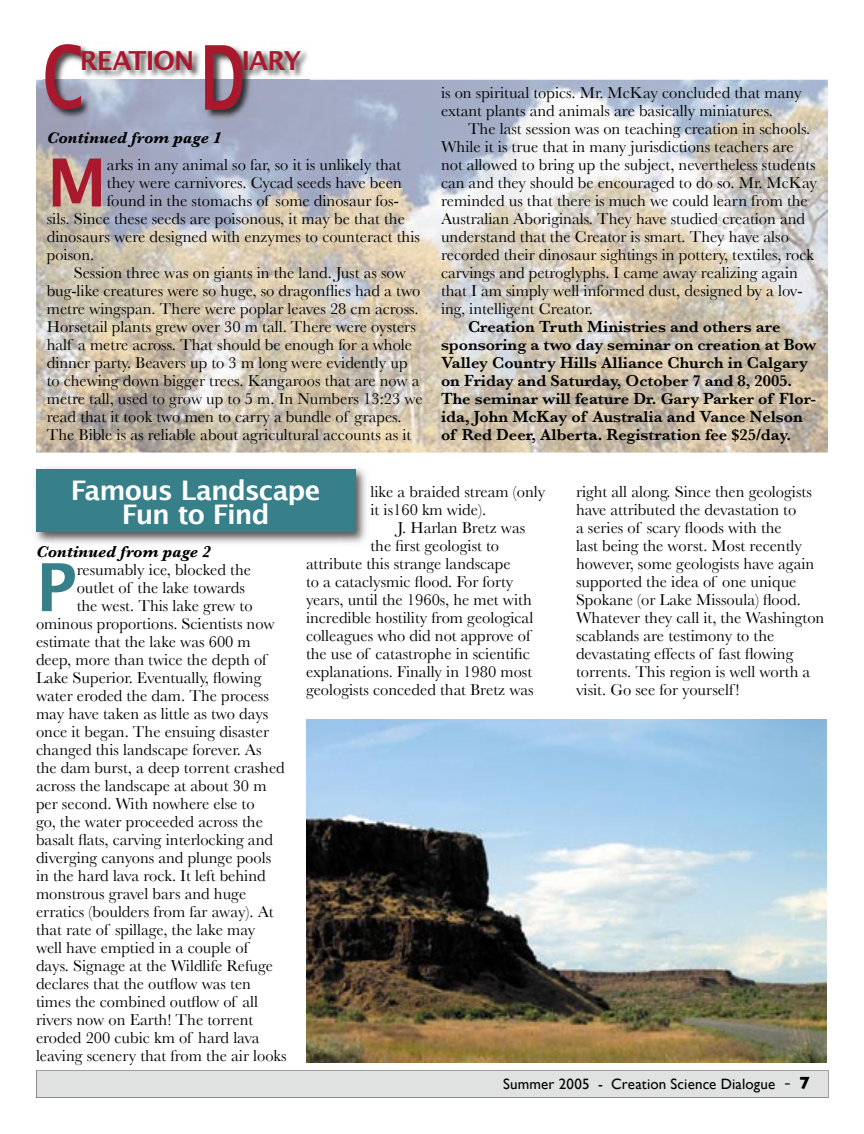
<style>
.page{position:relative;width:864px;height:1134px;background:#fff}
.page>*{position:absolute;margin:0;border:0;box-sizing:border-box;transform-origin:0 0}
.t1{font:700 66.3px "Lucida Grande";color:#378089}
.t2{font:700 66.3px "Lucida Grande";color:#a9192d}
.t3{font:700 27px/24px "Lucida Grande";letter-spacing:-.04em;color:#fff;text-align:center}
.t4{font:700 26.25px "Lucida Grande";letter-spacing:-.04em;color:#a9192d}
.t5{font:16.5px/18px "Baskerville";color:#000}
.t6{font:600 16.5px/18px "Baskerville";color:#000}
.t7{font:italic 700 16.5px "Baskerville";color:#000}
.t8{font:15px "Gill Sans";letter-spacing:.01em;color:#000}
.s1{font-family:"Skia";font-size:18px}
.s2{font-weight:700;font-size:18px}
</style>
<div class="page">
<svg style="left:36px;top:1070px;width:793px;height:28px;background:#dadbdb"></svg>
<img style="left:306px;top:720px;width:521px;height:342px">
<img style="left:36px;top:80px;width:792px;height:373px">
<img style="left:44px;top:45px;width:265px;height:76px">
<svg style="left:45px;top:44px;width:36px;height:65px"></svg>
<svg style="left:205px;top:45px;width:38px;height:65px;background:#a25362"></svg>
<img style="left:34px;top:467px;width:333px;height:77px">
<img style="left:41px;top:546px;width:170px;height:1px">
<div style="left:36px;top:470px;width:320px;height:62px;background:#378089"></div>
<h3 class="t4" style="left:80px;top:45px;width:116px">REATION</h3>
<h3 class="t4" style="left:241px;top:45px;width:61px">IARY</h3>
<p class="t7" style="left:47px;top:128px;width:176px">Continued from page 1</p>
<h1 class="t2" style="left:47px;top:145px;width:62px">M</h1>
<p class="t5" style="left:107px;top:156px;width:296px">arks in any animal so far, so it is unlikely that</p>
<p class="t5" style="left:107px;top:174px;width:296px">they were carnivores. Cycad seeds have been</p>
<p class="t5" style="left:107px;top:192px;width:293px">found in the stomachs of some dinosaur fos-</p>
<p class="t5" style="left:47px;top:210px;width:360px">sils. Since these seeds are poisonous, it may be that the</p>
<p class="t5" style="left:47px;top:228px;width:375px">dinosaurs were designed with enzymes to counteract this</p>
<p class="t5" style="left:47px;top:246px;width:49px">poison.</p>
<p class="t5" style="left:74px;top:264px;width:334px">Session three was on giants in the land. Just as sow</p>
<p class="t5" style="left:47px;top:282px;width:375px">bug-like creatures were so huge, so dragonflies had a two</p>
<p class="t5" style="left:47px;top:300px;width:373px">metre wingspan. There were poplar leaves 28 cm across.</p>
<p class="t5" style="left:47px;top:318px;width:371px">Horsetail plants grew over 30 m tall. There were oysters</p>
<p class="t5" style="left:47px;top:336px;width:367px">half a metre across. That should be enough for a whole</p>
<p class="t5" style="left:47px;top:354px;width:362px">dinner party. Beavers up to 3 m long were evidently up</p>
<p class="t5" style="left:47px;top:372px;width:374px">to chewing down bigger trees. Kangaroos that are now a</p>
<p class="t5" style="left:47px;top:390px;width:377px">metre tall, used to grow up to 5 m. In Numbers 13:23 we</p>
<p class="t5" style="left:47px;top:408px;width:356px">read that it took two men to carry a bundle of grapes.</p>
<p class="t5" style="left:47px;top:426px;width:366px">The Bible is as reliable about agricultural accounts as it</p>
<p class="t5" style="left:441px;top:84px;width:362px">is on spiritual topics. Mr. McKay concluded that many extant plants and animals are basically miniatures.</p>
<p class="t5" style="left:441px;top:120px;width:378px;text-indent:27px">The last session was on teaching creation in schools.<br>While it is true that in many jurisdictions teachers are not allowed to bring up the subject, nevertheless students can and they should be encouraged to do so. Mr. McKay reminded us that there is much we could learn from the Australian Aboriginals. They have studied creation and understand that the Creator is smart. They have also recorded their dinosaur sightings in pottery, textiles, rock carvings and petroglyphs. I came away realizing again that I am simply well informed dust, designed by a lov&shy;ing, intelligent Creator.</p>
<p class="t6" style="left:441px;top:318px;width:377px;text-indent:27px">Creation Truth Ministries and others are sponsoring a two day seminar on creation at Bow Valley Country Hills Alliance Church in Calgary on Friday and Saturday, October 7 and 8, 2005.<br>The seminar will feature Dr. Gary Parker of Flor&shy;ida, John McKay of Australia and Vance Nelson of Red Deer, Alberta. Registration fee $25/day.</p>
<h2 class="t3" style="left:71px;top:478px;width:251px">Famous Landscape<br>Fun to Find</h2>
<p class="t5" style="left:370px;top:483px;width:176px">like a braided stream (only it is160 km wide).</p>
<p class="t5" style="left:398px;top:519px;width:129px">J. Harlan Bretz was</p>
<p class="t5" style="left:370px;top:537px;width:130px">the first geologist to</p>
<p class="t5" style="left:306px;top:555px;width:206px">attribute this strange landscape</p>
<p class="t5" style="left:306px;top:573px;width:209px">to a cataclysmic flood. For forty</p>
<p class="t5" style="left:306px;top:591px;width:227px">years, until the 1960s, he met with</p>
<p class="t5" style="left:306px;top:609px;width:229px">incredible hostility from geological</p>
<p class="t5" style="left:306px;top:627px;width:226px">colleagues who did not approve of</p>
<p class="t5" style="left:306px;top:645px;width:225px">the use of catastrophe in scientific</p>
<p class="t5" style="left:306px;top:663px;width:228px">explanations. Finally in 1980 most</p>
<p class="t5" style="left:306px;top:681px;width:229px">geologists conceded that Bretz was</p>
<p class="t7" style="left:36px;top:542px;width:176px">Continued from page 2</p>
<h1 class="t1" style="left:36px;top:549px;width:42px">P</h1>
<p class="t5" style="left:77px;top:561px;width:176px">resumably ice, blocked the</p>
<p class="t5" style="left:77px;top:579px;width:170px">outlet of the lake towards</p>
<p class="t5" style="left:77px;top:597px;width:177px">the west. This lake grew to</p>
<p class="t5" style="left:36px;top:615px;width:240px">ominous proportions. Scientists now</p>
<p class="t5" style="left:36px;top:633px;width:216px">estimate that the lake was 600 m</p>
<p class="t5" style="left:36px;top:651px;width:232px">deep, more than twice the depth of</p>
<p class="t5" style="left:36px;top:669px;width:227px">Lake Superior. Eventually, flowing</p>
<p class="t5" style="left:36px;top:687px;width:234px">water eroded the dam. The process</p>
<p class="t5" style="left:36px;top:705px;width:234px">may have taken as little as two days</p>
<p class="t5" style="left:36px;top:723px;width:235px">once it began. The ensuing disaster</p>
<p class="t5" style="left:36px;top:741px;width:227px">changed this landscape forever. As</p>
<p class="t5" style="left:36px;top:759px;width:250px">the dam burst, a deep torrent crashed</p>
<p class="t5" style="left:36px;top:777px;width:232px">across the landscape at about 30 m</p>
<p class="t5" style="left:36px;top:795px;width:220px">per second. With nowhere else to</p>
<p class="t5" style="left:36px;top:813px;width:228px">go, the water proceeded across the</p>
<p class="t5" style="left:36px;top:831px;width:239px">basalt flats, carving interlocking and</p>
<p class="t5" style="left:36px;top:849px;width:237px">diverging canyons and plunge pools</p>
<p class="t5" style="left:36px;top:867px;width:231px">in the hard lava rock. It left behind</p>
<p class="t5" style="left:36px;top:885px;width:212px">monstrous gravel bars and huge</p>
<p class="t5" style="left:36px;top:903px;width:239px">erratics (boulders from far away). At</p>
<p class="t5" style="left:36px;top:921px;width:221px">that rate of spillage, the lake may</p>
<p class="t5" style="left:36px;top:939px;width:214px">well have emptied in a couple of</p>
<p class="t5" style="left:36px;top:957px;width:239px">days. Signage at the Wildlife Refuge</p>
<p class="t5" style="left:36px;top:975px;width:217px">declares that the outflow was ten</p>
<p class="t5" style="left:36px;top:993px;width:224px">times the combined outflow of all</p>
<p class="t5" style="left:36px;top:1011px;width:219px">rivers now on Earth! The torrent</p>
<p class="t5" style="left:36px;top:1029px;width:225px">eroded 200 cubic km of hard lava</p>
<p class="t5" style="left:36px;top:1047px;width:252px">leaving scenery that from the air looks</p>
<p class="t5" style="left:576px;top:483px;width:250px">right all along. Since then geologists have attributed the devastation to<br>a series of scary floods with the<br>last being the worst. Most recently however, some geologists have again supported the idea of one unique Spokane (or Lake Missoula) flood.<br>Whatever they call it, the Washington scablands are testimony to the devastating effects of fast flowing torrents. This region is well worth a visit. Go see for yourself!</p>
<p class="t8" style="left:503px;top:1075px;width:309px">Summer 2005 - Creation Science Dialogue <span class="s1">-</span> <span class="s2">7</span></p>
</div>
